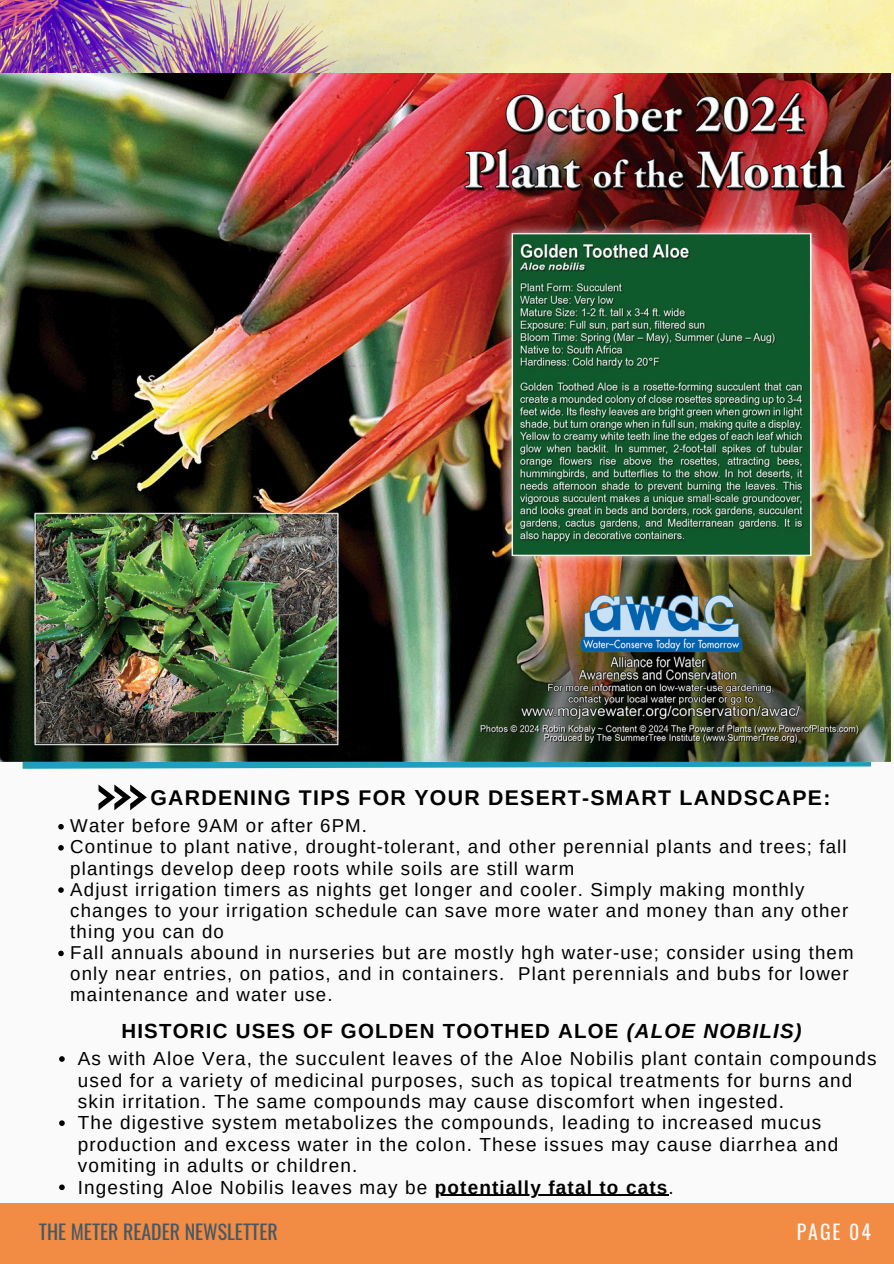
<style>
.page{position:relative;width:894px;height:1264px;background:#fff}
.page>*{position:absolute;margin:0;border:0;box-sizing:border-box;transform-origin:0 0}
.t1{font:700 21.3px "Arimo";letter-spacing:.06em;color:#000}
.t2{font:700 20.4px "Arimo";letter-spacing:.06em;color:#000}
.t3{font:19.8px "Oswald";color:#435967}
.t4{font:19.8px "Oswald";letter-spacing:.1em;color:#fafafa}
.t5{font:18.9px/21.3px "Arimo";letter-spacing:.06em;color:#000}
.t6{font:18.6px/21.1px "Arimo";letter-spacing:.06em;color:#000}
.s1{font-style:italic}
.s2{font-weight:700}
</style>
<div class="page">
<div style="left:0;top:0;width:893px;height:1263px;background:#fafafa"></div>
<img style="left:0;top:0;width:893px;height:73px">
<svg style="left:16px;top:761px;width:861px;height:8px;background:#4da5b7"></svg>
<svg style="left:58px;top:824px;width:6px;height:5px"></svg>
<svg style="left:58px;top:845px;width:6px;height:5px"></svg>
<svg style="left:58px;top:887px;width:6px;height:5px"></svg>
<svg style="left:58px;top:950px;width:6px;height:6px"></svg>
<svg style="left:98px;top:784px;width:49px;height:26px"></svg>
<div style="left:0;top:1202px;width:893px;height:61px;background:#f28b43"></div>
<img style="left:0;top:73px;width:890px;height:688px">
<svg style="left:59px;top:1056px;width:6px;height:5px"></svg>
<svg style="left:59px;top:1120px;width:6px;height:5px"></svg>
<svg style="left:59px;top:1184px;width:6px;height:6px"></svg>
<hr style="left:434px;top:1194px;width:234px;height:1px;background:#000">
<p class="t1" style="left:150px;top:785px;width:681px">GARDENING TIPS FOR YOUR DESERT-SMART LANDSCAPE:</p>
<p class="t6" style="left:70px;top:815px;width:784px">Water before 9AM or after 6PM.<br>Continue to plant native, drought-tolerant, and other perennial plants and trees; fall plantings develop deep roots while soils are still warm<br>Adjust irrigation timers as nights get longer and cooler. Simply making monthly changes to your irrigation schedule can save more water and money than any other thing you can do<br>Fall annuals abound in nurseries but are mostly hgh water-use; consider using them only near entries, on patios, and in containers. Plant perennials and bubs for lower maintenance and water use.</p>
<p class="t2" style="left:121px;top:1019px;width:681px">HISTORIC USES OF GOLDEN TOOTHED ALOE <span class="s1">(ALOE NOBILIS)</span></p>
<p class="t5" style="left:78px;top:1047px;width:800px">As with Aloe Vera, the succulent leaves of the Aloe Nobilis plant contain compounds used for a variety of medicinal purposes, such as topical treatments for burns and skin irritation. The same compounds may cause discomfort when ingested.<br>The digestive system metabolizes the compounds, leading to increased mucus production and excess water in the colon. These issues may cause diarrhea and vomiting in adults or children.<br>Ingesting Aloe Nobilis leaves may be <span class="s2">potentially fatal to cats</span>.</p>
<p class="t3" style="left:39px;top:1216px;width:240px">THE METER READER NEWSLETTER</p>
<p class="t4" style="left:796px;top:1216px;width:76px">PAGE 04</p>
</div>
